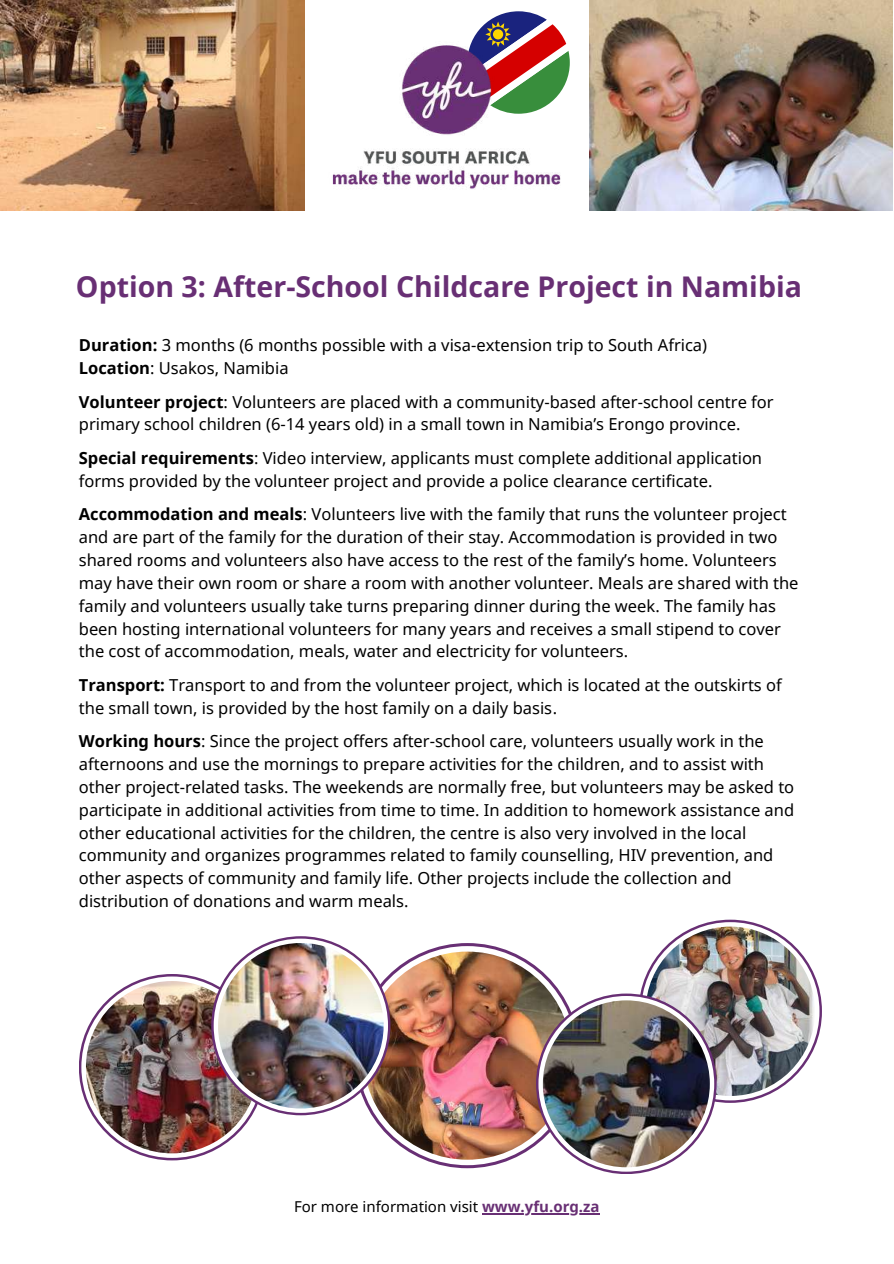
<style>
.page{position:relative;width:894px;height:1264px;background:#fff}
.page>*{position:absolute;margin:0;border:0;box-sizing:border-box;transform-origin:0 0}
.t1{font:700 28.5px "Noto Sans";color:#682f74}
.t2{font:16.5px/23px "Noto Sans";color:#000}
.t3{font:15px "Noto Sans";color:#000}
.s1{font-weight:700}
.s2{font-weight:700;color:#682f74}
</style>
<div class="page">
<svg style="left:472px;top:11px;width:93px;height:30px"></svg>
<div style="left:493px;top:29px;width:10px;height:10px;background:#ffd600;border-radius:50%"></div>
<img style="left:285px;top:41px;width:322px;height:170px">
<svg style="left:79px;top:974px;width:186px;height:186px"></svg>
<svg style="left:81px;top:976px;width:182px;height:181px"></svg>
<img style="left:86px;top:981px;width:172px;height:172px;border-radius:50%">
<svg style="left:354px;top:943px;width:225px;height:225px"></svg>
<svg style="left:357px;top:946px;width:219px;height:219px"></svg>
<img style="left:363px;top:951px;width:208px;height:208px;border-radius:50%">
<svg style="left:211px;top:936px;width:179px;height:179px"></svg>
<svg style="left:214px;top:938px;width:174px;height:174px"></svg>
<img style="left:218px;top:943px;width:165px;height:165px;border-radius:50%">
<svg style="left:638px;top:919px;width:183px;height:183px"></svg>
<svg style="left:641px;top:922px;width:178px;height:178px"></svg>
<img style="left:645px;top:926px;width:169px;height:169px;border-radius:50%">
<svg style="left:536px;top:993px;width:180px;height:181px"></svg>
<svg style="left:538px;top:996px;width:176px;height:175px"></svg>
<img style="left:542px;top:1000px;width:167px;height:167px;border-radius:50%">
<img style="left:589px;top:0;width:303px;height:210px">
<img style="left:0;top:0;width:304px;height:210px">
<hr style="left:482px;top:1213px;width:117px;height:1px;background:#682f74">
<h1 class="t1" style="left:76px;top:266px;width:727px">Option 3: After-School Childcare Project in Namibia</h1>
<p class="t2" style="left:79px;top:333px;width:629px"><span class="s1">Duration:</span> 3 months (6 months possible with a visa-extension trip to South Africa)<br><span class="s1">Location</span>: Usakos, Namibia</p>
<p class="t2" style="left:79px;top:390px;width:696px"><span class="s1">Volunteer project</span>: Volunteers are placed with a community-based after-school centre for primary school children (6-14 years old) in a small town in Namibia’s Erongo province.</p>
<p class="t2" style="left:79px;top:446px;width:684px"><span class="s1">Special requirements</span>: Video interview, applicants must complete additional application forms provided by the volunteer project and provide a police clearance certificate.</p>
<p class="t2" style="left:79px;top:502px;width:721px"><span class="s1">Accommodation and meals</span>: Volunteers live with the family that runs the volunteer project and are part of the family for the duration of their stay. Accommodation is provided in two shared rooms and volunteers also have access to the rest of the family’s home. Volunteers may have their own room or share a room with another volunteer. Meals are shared with the family and volunteers usually take turns preparing dinner during the week. The family has been hosting international volunteers for many years and receives a small stipend to cover the cost of accommodation, meals, water and electricity for volunteers.</p>
<p class="t2" style="left:79px;top:673px;width:704px"><span class="s1">Transport:</span> Transport to and from the volunteer project, which is located at the outskirts of the small town, is provided by the host family on a daily basis.</p>
<p class="t2" style="left:79px;top:729px;width:716px"><span class="s1">Working hours</span>: Since the project offers after-school care, volunteers usually work in the afternoons and use the mornings to prepare activities for the children, and to assist with other project-related tasks. The weekends are normally free, but volunteers may be asked to participate in additional activities from time to time. In addition to homework assistance and other educational activities for the children, the centre is also very involved in the local community and organizes programmes related to family counselling, HIV prevention, and other aspects of community and family life. Other projects include the collection and distribution of donations and warm meals.</p>
<p class="t3" style="left:294px;top:1196px;width:307px">For more information visit <span class="s2">www.yfu.org.za</span></p>
</div>
